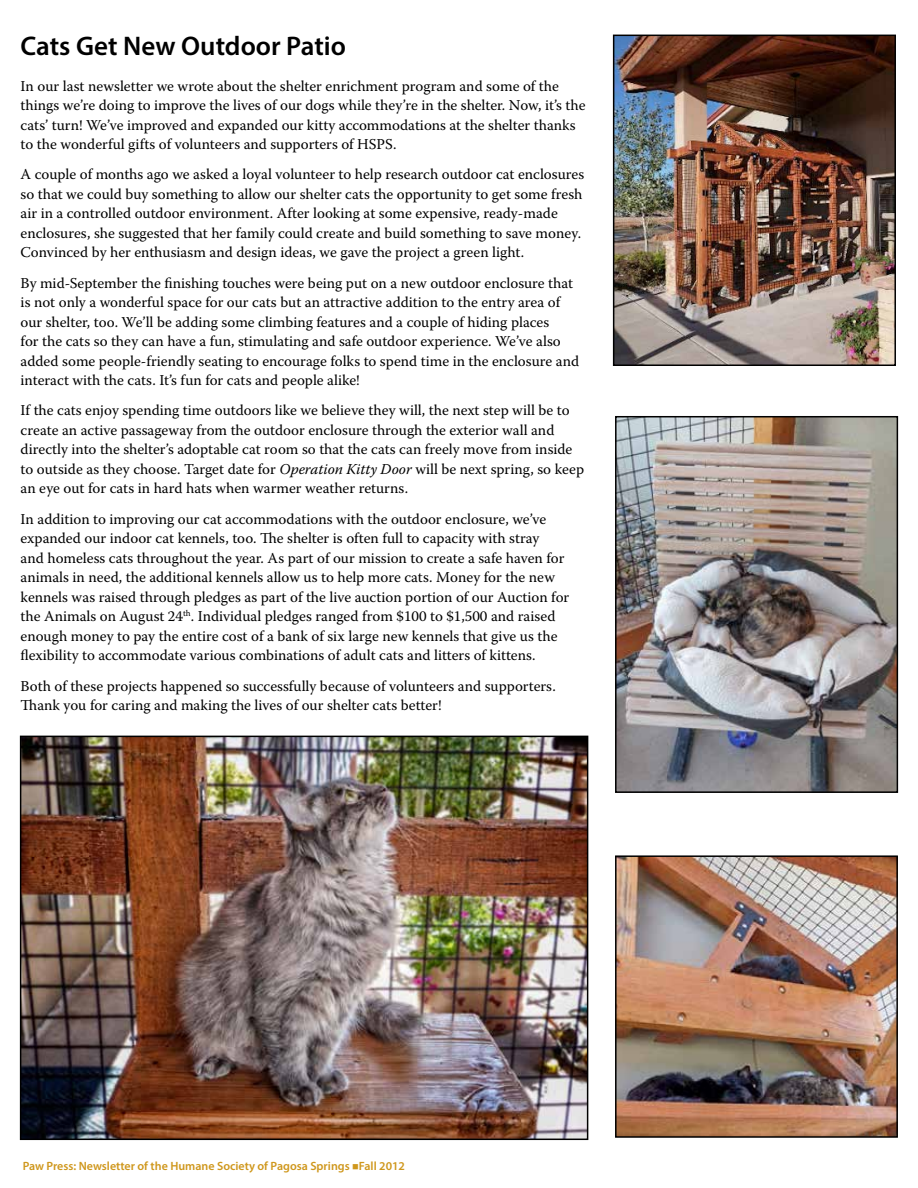
<style>
.page{position:relative;width:918px;height:1188px;background:#fff}
.page>*{position:absolute;margin:0;border:0;box-sizing:border-box;transform-origin:0 0}
.t1{font:600 27px "Myriad Pro";color:#000}
.t2{font:15px/19.5px "Warnock Pro";color:#000}
.t3{font:600 12px "Myriad Pro";color:#cf971c}
.s1{font-style:italic}
</style>
<div class="page">
<img style="left:616px;top:38px;width:277px;height:325px">
<div style="left:613px;top:35px;width:283px;height:331px;border:2px solid #000"></div>
<img style="left:618px;top:858px;width:277px;height:277px">
<div style="left:615px;top:855px;width:283px;height:283px;border:2px solid #000"></div>
<img style="left:23px;top:739px;width:562px;height:398px">
<div style="left:20px;top:736px;width:568px;height:404px;border:2px solid #000"></div>
<img style="left:618px;top:419px;width:277px;height:371px">
<div style="left:615px;top:416px;width:283px;height:377px;border:2px solid #000"></div>
<h1 class="t1" style="left:21px;top:29px;width:327px">Cats Get New Outdoor Patio</h1>
<p class="t2" style="left:21px;top:76px;width:566px">In our last newsletter we wrote about the shelter enrichment program and some of the things we’re doing to improve the lives of our dogs while they’re in the shelter. Now, it’s the cats’ turn! We’ve improved and expanded our kitty accommodations at the shelter thanks to the wonderful gifts of volunteers and supporters of HSPS.</p>
<p class="t2" style="left:21px;top:164px;width:565px">A couple of months ago we asked a loyal volunteer to help research outdoor cat enclosures so that we could buy something to allow our shelter cats the opportunity to get some fresh air in a controlled outdoor environment. After looking at some expensive, ready-made enclosures, she suggested that her family could create and build something to save money.<br>Convinced by her enthusiasm and design ideas, we gave the project a green light.</p>
<p class="t2" style="left:21px;top:273px;width:560px">By mid-September the finishing touches were being put on a new outdoor enclosure that is not only a wonderful space for our cats but an attractive addition to the entry area of our shelter, too. We’ll be adding some climbing features and a couple of hiding places<br>for the cats so they can have a fun, stimulating and safe outdoor experience. We’ve also added some people-friendly seating to encourage folks to spend time in the enclosure and interact with the cats. It’s fun for cats and people alike!</p>
<p class="t2" style="left:21px;top:400px;width:565px">If the cats enjoy spending time outdoors like we believe they will, the next step will be to create an active passageway from the outdoor enclosure through the exterior wall and directly into the shelter’s adoptable cat room so that the cats can freely move from inside to outside as they choose. Target date for <span class="s1">Operation Kitty Door</span> will be next spring, so keep an eye out for cats in hard hats when warmer weather returns.</p>
<p class="t2" style="left:21px;top:509px;width:550px">In addition to improving our cat accommodations with the outdoor enclosure, we’ve expanded our indoor cat kennels, too. The shelter is often full to capacity with stray<br>and homeless cats throughout the year. As part of our mission to create a safe haven for animals in need, the additional kennels allow us to help more cats. Money for the new kennels was raised through pledges as part of the live auction portion of our Auction for the Animals on August 24<sup>th</sup>. Individual pledges ranged from $100 to $1,500 and raised enough money to pay the entire cost of a bank of six large new kennels that give us the flexibility to accommodate various combinations of adult cats and litters of kittens.</p>
<p class="t2" style="left:21px;top:676px;width:537px">Both of these projects happened so successfully because of volunteers and supporters.<br>Thank you for caring and making the lives of our shelter cats better!</p>
<p class="t3" style="left:23px;top:1158px;width:384px">Paw Press: Newsletter of the Humane Society of Pagosa Springs ■Fall 2012</p>
</div>
